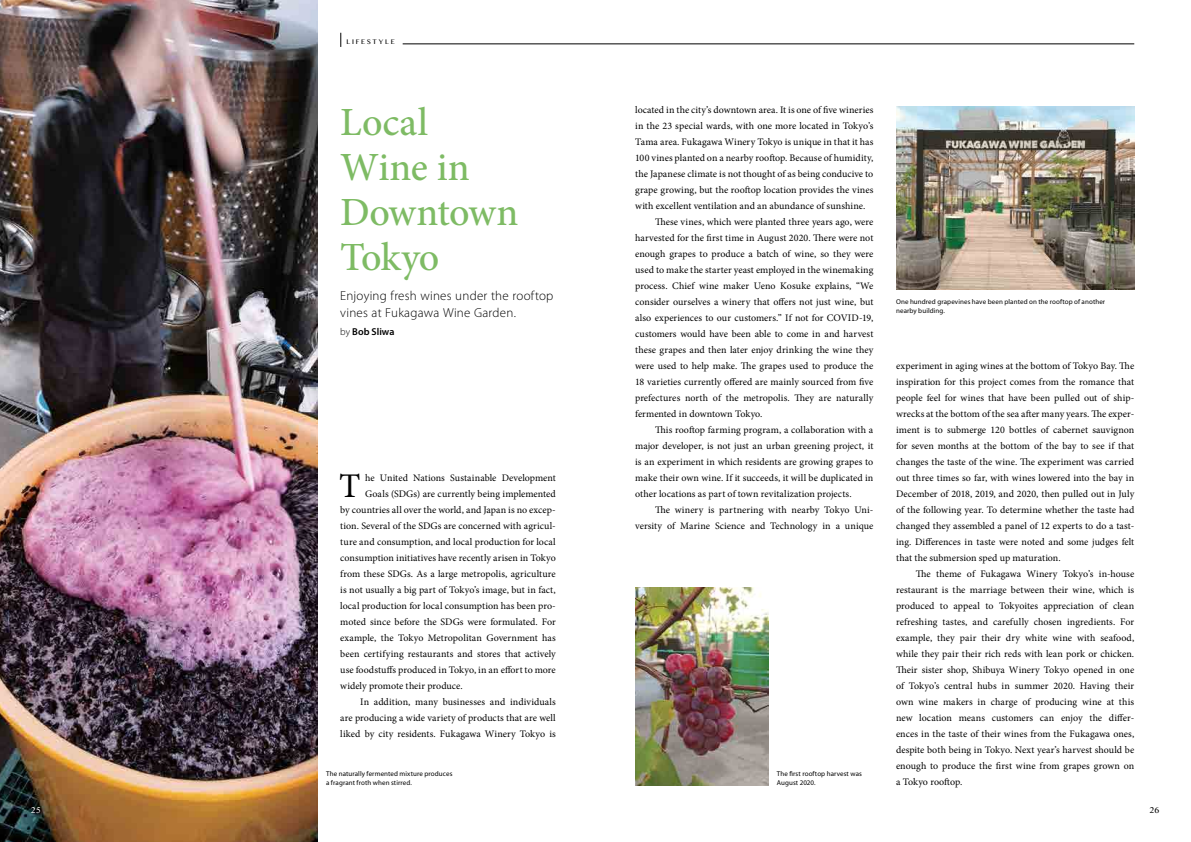
<style>
.page{position:relative;width:1191px;height:842px;background:#fff}
.page>*{position:absolute;margin:0;border:0;box-sizing:border-box;transform-origin:0 0}
.t1{font:500 40px/45px "Minion Pro";letter-spacing:-.01em;color:#7ebb64}
.t2{font:34.6px "Minion Pro";color:#000}
.t3{font:300 13px/17px "Myriad Pro";letter-spacing:.02em;color:#000}
.t4{font:10px/16px "Minion Pro";letter-spacing:.005em;color:#000;text-align:justify}
.t5{font:600 10px "Myriad Pro";color:#000}
.t6{font:10px "Khmer MN";color:#fff}
.t7{font:10px "Khmer MN";color:#000}
.t8{font:8px "Khmer MN";letter-spacing:.225em;color:#000}
.t9{font:7px/9px "Myriad Pro";letter-spacing:.01em;color:#000}
.s1{font-weight:300}
</style>
<div class="page">
<hr style="left:403px;top:44px;width:731px;height:1px;background:#000">
<svg style="left:340px;top:33px;width:1px;height:14px"></svg>
<img style="left:635px;top:587px;width:133px;height:198px">
<img style="left:896px;top:106px;width:238px;height:184px">
<img style="left:0;top:0;width:317px;height:842px">
<p class="t8" style="left:346px;top:37px;width:50px">LIFESTYLE</p>
<h1 class="t1" style="left:340px;top:100px;width:180px">Local<br>Wine in<br>Downtown<br>Tokyo</h1>
<h3 class="t3" style="left:340px;top:287px;width:215px">Enjoying fresh wines under the rooftop vines at Fukagawa Wine Garden.</h3>
<p class="t5" style="left:340px;top:325px;width:56px"><span class="s1">by</span> Bob Sliwa</p>
<h2 class="t2" style="left:339px;top:463px;width:23px">T</h2>
<p class="t4" style="left:365px;top:470px;width:192px">he United Nations Sustainable Development</p>
<p class="t4" style="left:365px;top:486px;width:192px">Goals (SDGs) are currently being implemented</p>
<p class="t4" style="left:340px;top:502px;width:217px">by countries all over the world, and Japan is no excep-</p>
<p class="t4" style="left:340px;top:518px;width:217px">tion. Several of the SDGs are concerned with agricul-</p>
<p class="t4" style="left:340px;top:534px;width:217px">ture and consumption, and local production for local</p>
<p class="t4" style="left:340px;top:550px;width:217px">consumption initiatives have recently arisen in Tokyo</p>
<p class="t4" style="left:340px;top:566px;width:217px">from these SDGs. As a large metropolis, agriculture</p>
<p class="t4" style="left:340px;top:582px;width:217px">is not usually a big part of Tokyo’s image, but in fact,</p>
<p class="t4" style="left:340px;top:598px;width:217px">local production for local consumption has been pro-</p>
<p class="t4" style="left:340px;top:614px;width:217px">moted since before the SDGs were formulated. For</p>
<p class="t4" style="left:340px;top:630px;width:217px">example, the Tokyo Metropolitan Government has</p>
<p class="t4" style="left:340px;top:646px;width:217px">been certifying restaurants and stores that actively</p>
<p class="t4" style="left:340px;top:662px;width:217px">use foodstuffs produced in Tokyo, in an effort to more</p>
<p class="t4" style="left:340px;top:678px;width:124px">widely promote their produce.</p>
<p class="t4" style="left:360px;top:694px;width:197px">In addition, many businesses and individuals</p>
<p class="t4" style="left:340px;top:710px;width:217px">are producing a wide variety of products that are well</p>
<p class="t4" style="left:340px;top:726px;width:217px">liked by city residents. Fukagawa Winery Tokyo is</p>
<p class="t9" style="left:326px;top:769px;width:128px">The naturally fermented mixture produces a fragrant froth when stirred.</p>
<p class="t4" style="left:635px;top:102px;width:240px">located in the city’s downtown area. It is one of five wineries</p>
<p class="t4" style="left:635px;top:118px;width:240px">in the 23 special wards, with one more located in Tokyo’s</p>
<p class="t4" style="left:635px;top:134px;width:240px">Tama area. Fukagawa Winery Tokyo is unique in that it has</p>
<p class="t4" style="left:635px;top:150px;width:240px">100 vines planted on a nearby rooftop. Because of humidity,</p>
<p class="t4" style="left:635px;top:166px;width:240px">the Japanese climate is not thought of as being conducive to</p>
<p class="t4" style="left:635px;top:182px;width:240px">grape growing, but the rooftop location provides the vines</p>
<p class="t4" style="left:635px;top:198px;width:232px">with excellent ventilation and an abundance of sunshine.</p>
<p class="t4" style="left:655px;top:214px;width:220px">These vines, which were planted three years ago, were</p>
<p class="t4" style="left:635px;top:230px;width:240px">harvested for the first time in August 2020. There were not</p>
<p class="t4" style="left:635px;top:246px;width:240px">enough grapes to produce a batch of wine, so they were</p>
<p class="t4" style="left:635px;top:262px;width:240px">used to make the starter yeast employed in the winemaking</p>
<p class="t4" style="left:635px;top:278px;width:240px">process. Chief wine maker Ueno Kosuke explains, “We</p>
<p class="t4" style="left:635px;top:294px;width:240px">consider ourselves a winery that offers not just wine, but</p>
<p class="t4" style="left:635px;top:310px;width:240px">also experiences to our customers.” If not for COVID-19,</p>
<p class="t4" style="left:635px;top:326px;width:240px">customers would have been able to come in and harvest</p>
<p class="t4" style="left:635px;top:342px;width:240px">these grapes and then later enjoy drinking the wine they</p>
<p class="t4" style="left:635px;top:358px;width:240px">were used to help make. The grapes used to produce the</p>
<p class="t4" style="left:635px;top:374px;width:240px">18 varieties currently offered are mainly sourced from five</p>
<p class="t4" style="left:635px;top:390px;width:240px">prefectures north of the metropolis. They are naturally</p>
<p class="t4" style="left:635px;top:406px;width:129px">fermented in downtown Tokyo.</p>
<p class="t4" style="left:655px;top:422px;width:220px">This rooftop farming program, a collaboration with a</p>
<p class="t4" style="left:635px;top:438px;width:240px">major developer, is not just an urban greening project, it</p>
<p class="t4" style="left:635px;top:454px;width:240px">is an experiment in which residents are growing grapes to</p>
<p class="t4" style="left:635px;top:470px;width:240px">make their own wine. If it succeeds, it will be duplicated in</p>
<p class="t4" style="left:635px;top:486px;width:218px">other locations as part of town revitalization projects.</p>
<p class="t4" style="left:655px;top:502px;width:220px">The winery is partnering with nearby Tokyo Uni-</p>
<p class="t4" style="left:635px;top:518px;width:240px">versity of Marine Science and Technology in a unique</p>
<p class="t9" style="left:777px;top:769px;width:86px">The first rooftop harvest was<br>August 2020.</p>
<p class="t9" style="left:896px;top:297px;width:211px">One hundred grapevines have been planted on the rooftop of another nearby building.</p>
<p class="t4" style="left:896px;top:358px;width:240px">experiment in aging wines at the bottom of Tokyo Bay. The inspiration for this project comes from the romance that people feel for wines that have been pulled out of ship&shy;wrecks at the bottom of the sea after many years. The exper&shy;iment is to submerge 120 bottles of cabernet sauvignon for seven months at the bottom of the bay to see if that changes the taste of the wine. The experiment was carried out three times so far, with wines lowered into the bay in December of 2018, 2019, and 2020, then pulled out in July of the following year. To determine whether the taste had changed they assembled a panel of 12 experts to do a tast&shy;ing. Differences in taste were noted and some judges felt that the submersion sped up maturation.</p>
<p class="t4" style="left:896px;top:566px;width:240px;text-indent:20px">The theme of Fukagawa Winery Tokyo’s in-house restaurant is the marriage between their wine, which is produced to appeal to Tokyoites appreciation of clean refreshing tastes, and carefully chosen ingredients. For example, they pair their dry white wine with seafood, while they pair their rich reds with lean pork or chicken.<br>Their sister shop, Shibuya Winery Tokyo opened in one of Tokyo’s central hubs in summer 2020. Having their own wine makers in charge of producing wine at this new location means customers can enjoy the differ&shy;ences in the taste of their wines from the Fukagawa ones, despite both being in Tokyo. Next year’s harvest should be enough to produce the first wine from grapes grown on a Tokyo rooftop.</p>
<p class="t6" style="left:31px;top:803px;width:11px">25</p>
<p class="t7" style="left:1149px;top:803px;width:11px">26</p>
</div>
